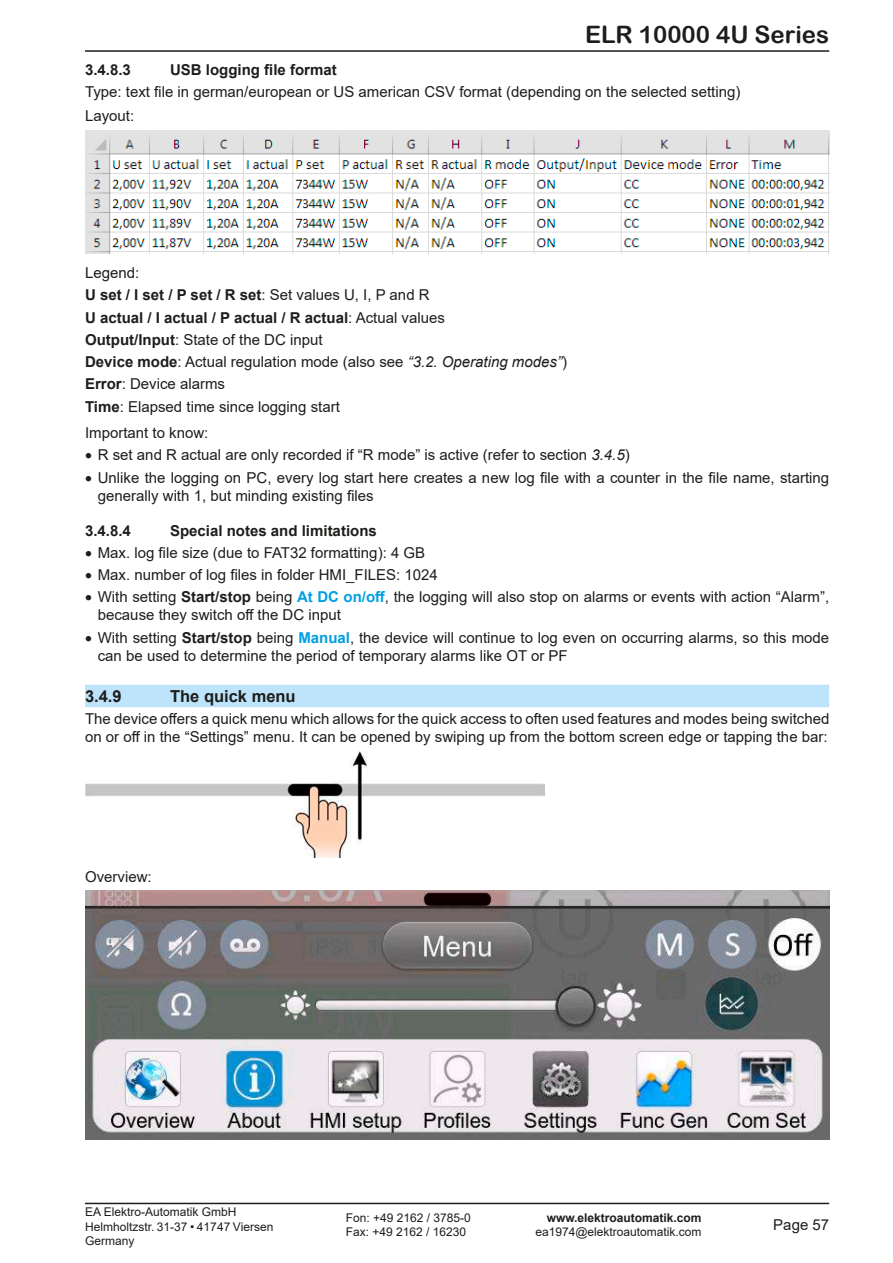
<style>
.page{position:relative;width:893px;height:1263px;background:#fff}
.page>*{position:absolute;margin:0;border:0;box-sizing:border-box;transform-origin:0 0}
.t1{font:24px "Arial Rounded MT Bold";color:#1d1d1b}
.t2{font:700 16.5px "Arial";color:#1d1d1b}
.t3{font:15px/22.2px "Arial";color:#1d1d1b}
.t4{font:700 15px "Arial";color:#1d1d1b}
.t5{font:12px/14.4px "Arial";color:#1d1d1b}
.t6{font:700 12px "Arial";color:#1d1d1b}
.s1{font-weight:700}
.s2{font-style:italic}
.s3{font-weight:700;color:#009fe3}
</style>
<div class="page">
<hr style="left:85px;top:1203px;width:744px;height:1px;background:#1d1d1b">
<hr style="left:85px;top:50px;width:744px;height:2px;background:#1d1d1b">
<div style="left:85px;top:685px;width:744px;height:22px;background:#bde4fa"></div>
<img style="left:85px;top:131px;width:744px;height:123px">
<img style="left:85px;top:751px;width:459px;height:106px">
<img style="left:85px;top:891px;width:744px;height:248px">
<h1 class="t1" style="left:585px;top:20px;width:246px">ELR 10000 4U Series</h1>
<p class="t4" style="left:85px;top:59px;width:47px">3.4.8.3</p>
<p class="t4" style="left:170px;top:59px;width:168px">USB logging file format</p>
<p class="t3" style="left:85px;top:79px;width:657px;line-height:24.3px">Type: text file in german/european or US american CSV format (depending on the selected setting)<br>Layout:</p>
<p class="t3" style="left:85px;top:262px;width:483px">Legend:<br><span class="s1">U set / I set / P set / R set</span>: Set values U, I, P and R<br><span class="s1">U actual / I actual / P actual / R actual</span>: Actual values<br><span class="s1">Output/Input</span>: State of the DC input<br><span class="s1">Device mode</span>: Actual regulation mode (also see <span class="s2">“3.2. Operating modes”</span>)<br><span class="s1">Error</span>: Device alarms<br><span class="s1">Time</span>: Elapsed time since logging start</p>
<p class="t3" style="left:85px;top:422px;width:125px">Important to know:</p>
<p class="t3" style="left:85px;top:444px;width:546px">• R set and R actual are only recorded if “R mode” is active (refer to section <span class="s2">3.4.5</span>)</p>
<p class="t3" style="left:98px;top:468px;width:733px;line-height:18px;text-indent:-13px">• Unlike the logging on PC, every log start here creates a new log file with a counter in the file name, starting generally with 1, but minding existing files</p>
<p class="t4" style="left:85px;top:520px;width:47px">3.4.8.4</p>
<p class="t4" style="left:170px;top:520px;width:208px">Special notes and limitations</p>
<p class="t3" style="left:85px;top:541px;width:342px">• Max. log file size (due to FAT32 formatting): 4 GB</p>
<p class="t3" style="left:85px;top:564px;width:354px">• Max. number of log files in folder HMI_FILES: 1024</p>
<p class="t3" style="left:98px;top:588px;width:733px;line-height:18px;text-indent:-13px">• With setting <span class="s1">Start/stop</span> being <span class="s3">At DC on/off</span>, the logging will also stop on alarms or events with action “Alarm”, because they switch off the DC input</p>
<p class="t3" style="left:98px;top:628px;width:733px;line-height:18px;text-indent:-13px">• With setting <span class="s1">Start/stop</span> being <span class="s3">Manual</span>, the device will continue to log even on occurring alarms, so this mode can be used to determine the period of temporary alarms like OT or PF</p>
<p class="t2" style="left:85px;top:684px;width:38px">3.4.9</p>
<p class="t2" style="left:170px;top:684px;width:127px">The quick menu</p>
<p class="t3" style="left:85px;top:709px;width:746px;line-height:18px">The device offers a quick menu which allows for the quick access to often used features and modes being switched on or off in the “Settings” menu. It can be opened by swiping up from the bottom screen edge or tapping the bar:</p>
<p class="t3" style="left:85px;top:865px;width:68px">Overview:</p>
<p class="t5" style="left:85px;top:1205px;width:190px">EA Elektro-Automatik GmbH<br>Helmholtzstr. 31-37 • 41747 Viersen<br>Germany</p>
<p class="t5" style="left:346px;top:1210px;width:127px">Fon: +49 2162 / 3785-0<br>Fax: +49 2162 / 16230</p>
<p class="t6" style="left:547px;top:1209px;width:156px">www.elektroautomatik.com</p>
<p class="t5" style="left:535px;top:1225px;width:168px">ea1974@elektroautomatik.com</p>
<p class="t3" style="left:773px;top:1214px;width:57px">Page 57</p>
</div>
